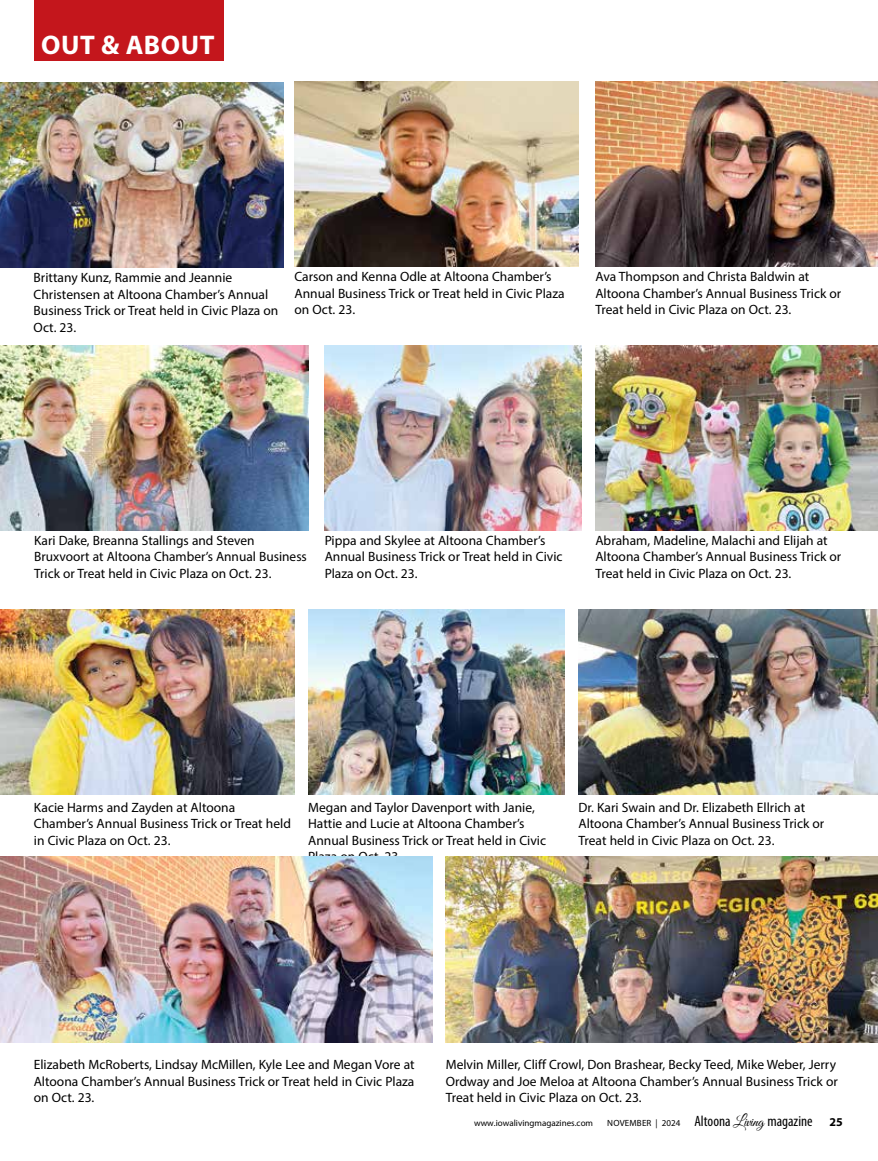
<style>
.page{position:relative;width:878px;height:1161px;background:#fff}
.page>*{position:absolute;margin:0;border:0;box-sizing:border-box;transform-origin:0 0}
.t1{font:700 27px "Myriad Pro";letter-spacing:.02em;color:#fff}
.t2{font:13.5px/16.5px "Myriad Pro";color:#000}
.t3{font:700 12px "Myriad Pro";color:#000}
.t4{font:9px "Myriad Pro";color:#000}
.s1{font-stretch:condensed;font-size:15px}
.s2{font-family:"Great Vibes";font-size:15px}
</style>
<div class="page">
<div style="left:34px;top:0;width:189px;height:60px;background:#c4161c"></div>
<img style="left:0;top:346px;width:308px;height:184px">
<img style="left:0;top:609px;width:294px;height:185px">
<img style="left:0;top:856px;width:432px;height:186px">
<img style="left:595px;top:81px;width:283px;height:185px">
<img style="left:595px;top:346px;width:283px;height:184px">
<img style="left:446px;top:856px;width:432px;height:186px">
<img style="left:578px;top:609px;width:300px;height:185px">
<img style="left:294px;top:81px;width:284px;height:185px">
<img style="left:0;top:82px;width:284px;height:185px">
<img style="left:324px;top:346px;width:257px;height:184px">
<img style="left:308px;top:609px;width:256px;height:185px">
<h1 class="t1" style="left:41px;top:27px;width:175px">OUT &amp; ABOUT</h1>
<p class="t2" style="left:34px;top:269px;width:246px">Brittany Kunz, Rammie and Jeannie<br>Christensen at Altoona Chamber’s Annual<br>Business Trick or Treat held in Civic Plaza on<br>Oct. 23.</p>
<p class="t2" style="left:294px;top:268px;width:272px">Carson and Kenna Odle at Altoona Chamber’s<br>Annual Business Trick or Treat held in Civic Plaza on Oct. 23.</p>
<p class="t2" style="left:595px;top:268px;width:247px">Ava Thompson and Christa Baldwin at<br>Altoona Chamber’s Annual Business Trick or<br>Treat held in Civic Plaza on Oct. 23.</p>
<p class="t2" style="left:34px;top:532px;width:274px">Kari Dake, Breanna Stallings and Steven<br>Bruxvoort at Altoona Chamber’s Annual Business<br>Trick or Treat held in Civic Plaza on Oct. 23.</p>
<p class="t2" style="left:324px;top:532px;width:239px">Pippa and Skylee at Altoona Chamber’s<br>Annual Business Trick or Treat held in Civic<br>Plaza on Oct. 23.</p>
<p class="t2" style="left:595px;top:532px;width:247px">Abraham, Madeline, Malachi and Elijah at<br>Altoona Chamber’s Annual Business Trick or<br>Treat held in Civic Plaza on Oct. 23.</p>
<p class="t2" style="left:34px;top:799px;width:258px">Kacie Harms and Zayden at Altoona<br>Chamber’s Annual Business Trick or Treat held in Civic Plaza on Oct. 23.</p>
<p class="t2" style="left:308px;top:799px;width:239px">Megan and Taylor Davenport with Janie, Hattie and Lucie at Altoona Chamber’s Annual Business Trick or Treat held in Civic Plaza on Oct. 23.</p>
<p class="t2" style="left:578px;top:799px;width:247px">Dr. Kari Swain and Dr. Elizabeth Ellrich at<br>Altoona Chamber’s Annual Business Trick or<br>Treat held in Civic Plaza on Oct. 23.</p>
<p class="t2" style="left:34px;top:1056px;width:382px;text-align:justify">Elizabeth McRoberts, Lindsay McMillen, Kyle Lee and Megan Vore at Altoona Chamber’s Annual Business Trick or Treat held in Civic Plaza on Oct. 23.</p>
<p class="t2" style="left:445px;top:1056px;width:393px">Melvin Miller, Cliff Crowl, Don Brashear, Becky Teed, Mike Weber, Jerry<br>Ordway and Joe Meloa at Altoona Chamber’s Annual Business Trick or<br>Treat held in Civic Plaza on Oct. 23.</p>
<p class="t4" style="left:474px;top:1118px;width:340px">www.iowalivingmagazines.com NOVEMBER | 2024 <span class="s1">Altoona</span> <span class="s2">Living</span> <span class="s1">magazine</span></p>
<p class="t3" style="left:829px;top:1115px;width:15px">25</p>
</div>
